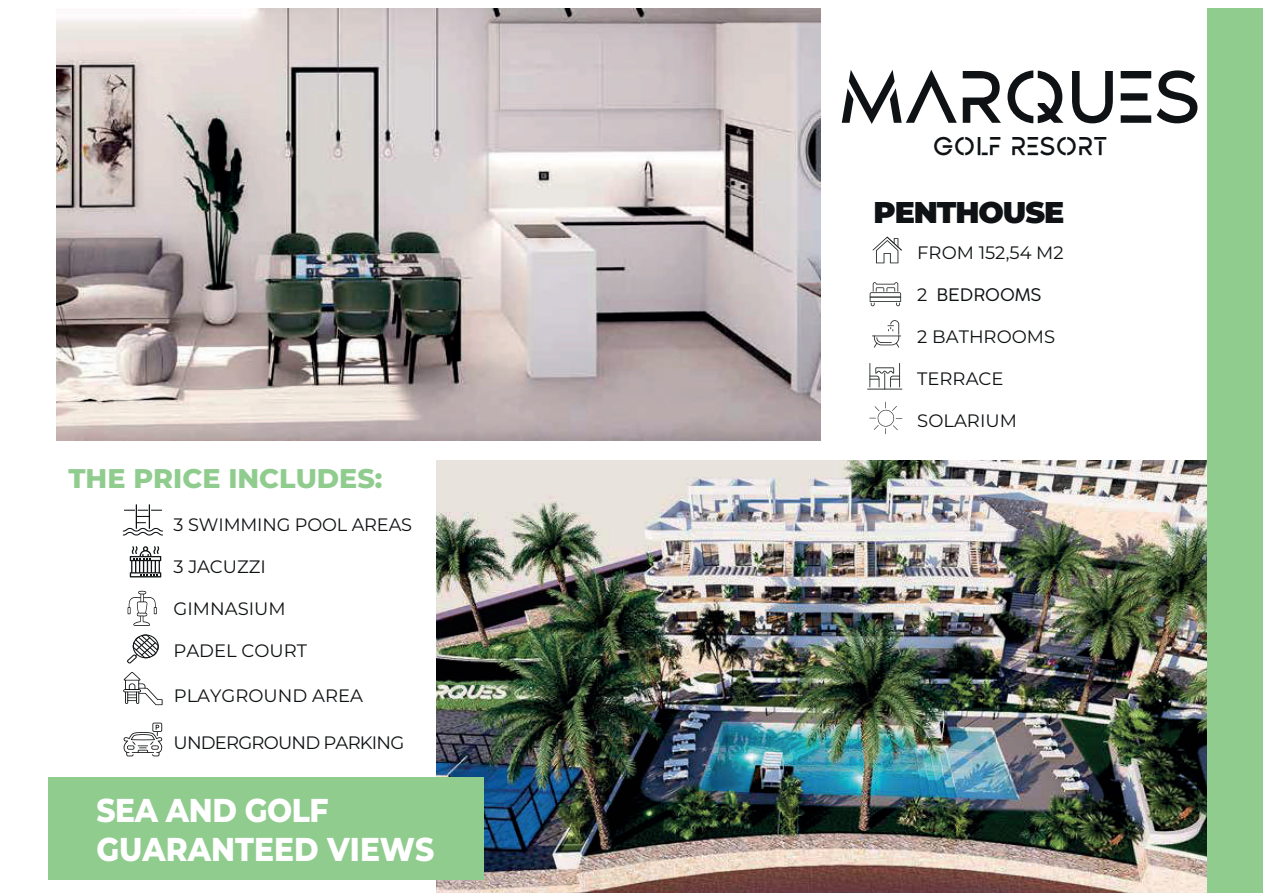
<style>
.page{position:relative;width:1263px;height:893px;background:#fff}
.page>*{position:absolute;margin:0;border:0;box-sizing:border-box;transform-origin:0 0}
.t1{font:83.1px "DESIGNER Regular";color:#0f1214;scale:1.04 1}
.t2{font:37.5px "DESIGNER Regular";color:#0f1214}
.t3{font:800 33px/39.6px "Montserrat";color:#fff;scale:.9 1}
.t4{font:900 30px "Montserrat";letter-spacing:-.035em;color:#0f1214}
.t5{font:800 27px "Montserrat";color:#8fcc8e}
.t6{font:18px "Montserrat";color:#0f1214}
.t7{font:18px "Montserrat";letter-spacing:-.045em;color:#0f1214}
.t8{font:18px "Coco Sharp Trial";color:#0f1214}
.s1{font-family:"Montserrat"}
</style>
<div class="page">
<img style="left:56px;top:8px;width:764px;height:432px">
<img style="left:437px;top:461px;width:770px;height:432px">
<svg style="left:123px;top:504px;width:40px;height:31px"></svg>
<svg style="left:127px;top:634px;width:32px;height:29px"></svg>
<svg style="left:128px;top:591px;width:29px;height:35px"></svg>
<svg style="left:123px;top:672px;width:40px;height:33px"></svg>
<svg style="left:123px;top:723px;width:39px;height:33px"></svg>
<svg style="left:130px;top:546px;width:31px;height:31px"></svg>
<div style="left:48px;top:778px;width:436px;height:102px;background:#8fcc8e"></div>
<svg style="left:872px;top:237px;width:30px;height:26px"></svg>
<svg style="left:870px;top:282px;width:31px;height:24px"></svg>
<svg style="left:872px;top:320px;width:29px;height:28px"></svg>
<hr style="left:867px;top:389px;width:35px;height:1px;background:#242829">
<svg style="left:869px;top:363px;width:31px;height:27px"></svg>
<svg style="left:869px;top:402px;width:33px;height:32px"></svg>
<div style="left:1208px;top:8px;width:55px;height:885px;background:#8fcc8e"></div>
<h3 class="t5" style="left:68px;top:459px;width:315px">THE PRICE INCLUDES:</h3>
<p class="t6" style="left:174px;top:513px;width:240px">3 SWIMMING POOL AREAS</p>
<p class="t6" style="left:174px;top:555px;width:94px">3 JACUZZI</p>
<p class="t6" style="left:174px;top:597px;width:114px">GIMNASIUM</p>
<p class="t6" style="left:174px;top:639px;width:135px">PADEL COURT</p>
<p class="t6" style="left:174px;top:683px;width:191px">PLAYGROUND AREA</p>
<p class="t7" style="left:174px;top:730px;width:232px">UNDERGROUND PARKING</p>
<h3 class="t3" style="left:96px;top:788px;width:377px">SEA AND GOLF<br>GUARANTEED VIEWS</h3>
<h1 class="t1" style="left:839px;top:45px;width:350px">MARQUES</h1>
<h2 class="t2" style="left:933px;top:120px;width:176px">golf resort</h2>
<h3 class="t4" style="left:873px;top:190px;width:192px">PENTHOUSE</h3>
<p class="t6" style="left:917px;top:240px;width:148px">FROM 152,54 M2</p>
<p class="t8" style="left:917px;top:284px;width:125px"><span class="s1">2</span> BEDROOMS</p>
<p class="t6" style="left:917px;top:324px;width:139px">2 BATHROOMS</p>
<p class="t6" style="left:917px;top:366px;width:88px">TERRACE</p>
<p class="t6" style="left:917px;top:408px;width:101px">SOLARIUM</p>
</div>
